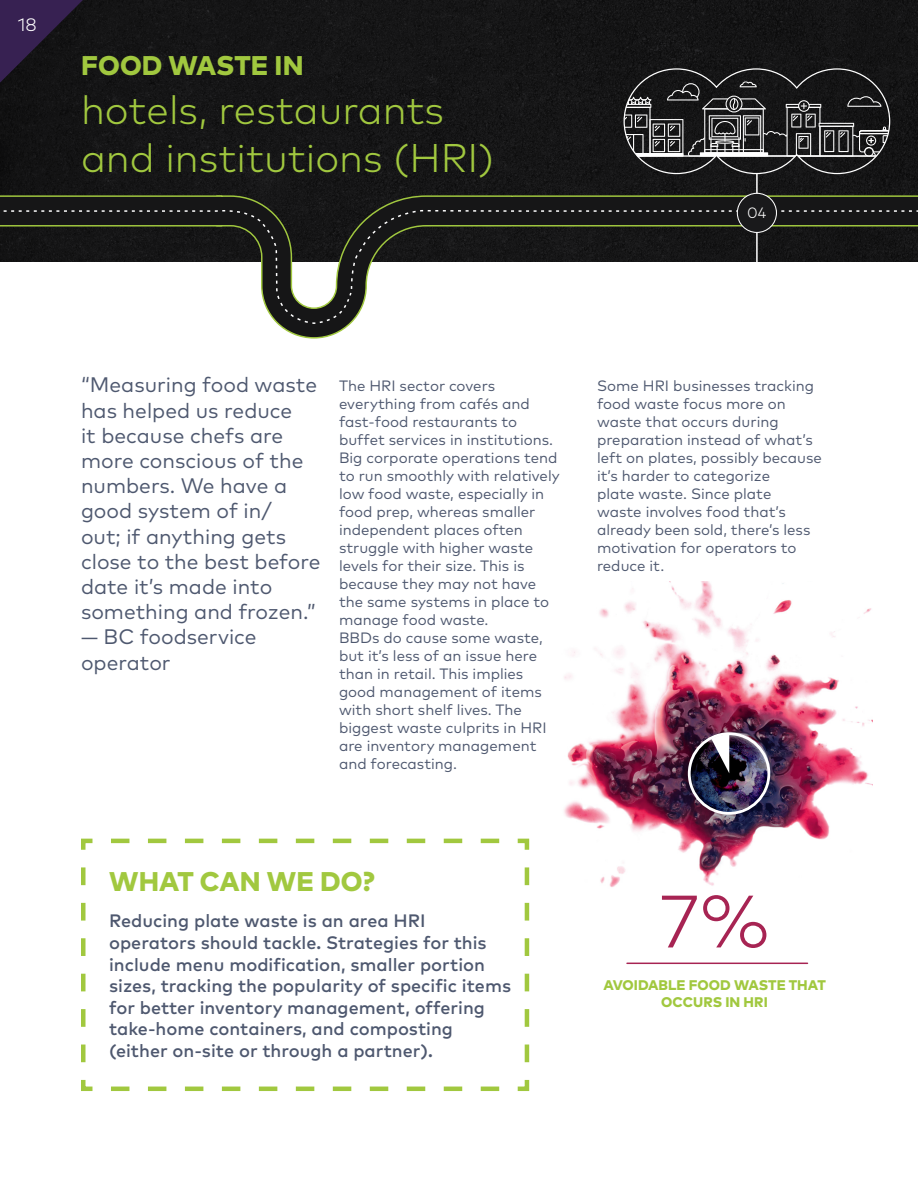
<style>
.page{position:relative;width:918px;height:1188px;background:#fff}
.page>*{position:absolute;margin:0;border:0;box-sizing:border-box;transform-origin:0 0}
.t1{font:300 73.95px "Mark OT";color:#a72453}
.t2{font:300 40.05px/48px "Mark OT";color:#a1c83f}
.t3{font:800 27px "Mark OT";letter-spacing:.005em;color:#a1c83f}
.t4{font:21px/25.2px "Mark OT";color:#4e586f}
.t5{font:500 18px/21.6px "Mark OT";color:#4e586f}
.t6{font:300 18px "Mark OT";color:#fff}
.t7{font:15px/18px "Mark OT";color:#4e586f}
.t8{font:300 15px "Mark OT";color:#fff}
.t9{font:800 13.95px/16.8px "Mark OT";letter-spacing:.005em;color:#a1c83f;text-align:center}
</style>
<div class="page">
<img style="left:564px;top:581px;width:309px;height:306px">
<img style="left:689px;top:734px;width:80px;height:79px;border-radius:40px">
<div style="left:688px;top:732px;width:82px;height:83px;border:3px solid #fff;border-radius:50%"></div>
<svg style="left:711px;top:735px;width:18px;height:38px"></svg>
<div style="left:0;top:0;width:918px;height:261px;background:#19191a"></div>
<hr style="left:513px;top:195px;width:405px;height:2px;background:#a1c83f">
<svg style="left:0;top:195px;width:513px;height:144px"></svg>
<svg style="left:0;top:209px;width:918px;height:116px"></svg>
<hr style="left:756px;top:174px;width:2px;height:89px;background:#fff">
<div style="left:737px;top:193px;width:39px;height:39px;background:#19191b;border-radius:50%"></div>
<div style="left:737px;top:193px;width:40px;height:40px;border:1px solid #fff;border-radius:50%"></div>
<svg style="left:623px;top:68px;width:268px;height:107px"></svg>
<hr style="left:627px;top:963px;width:181px;height:1px;background:#a72453">
<svg style="left:81px;top:838px;width:449px;height:253px"></svg>
<svg style="left:0;top:0;width:83px;height:83px"></svg>
<p class="t6" style="left:18px;top:14px;width:20px">18</p>
<h3 class="t3" style="left:81px;top:48px;width:224px">FOOD WASTE IN</h3>
<h2 class="t2" style="left:81px;top:85px;width:415px">hotels, restaurants and institutions (HRI)</h2>
<p class="t8" style="left:747px;top:204px;width:21px">04</p>
<h3 class="t4" style="left:81px;top:372px;width:241px">“Measuring food waste has helped us reduce<br>it because chefs are more conscious of the numbers. We have a good system of in/<br>out; if anything gets close to the best before date it’s made into something and frozen.”</h3>
<h3 class="t4" style="left:81px;top:624px;width:177px">— BC foodservice operator</h3>
<p class="t7" style="left:339px;top:376px;width:222px">The HRI sector covers everything from cafés and fast-food restaurants to buffet services in institutions.<br>Big corporate operations tend to run smoothly with relatively low food waste, especially in food prep, whereas smaller independent places often struggle with higher waste levels for their size. This is because they may not have the same systems in place to manage food waste.<br>BBDs do cause some waste, but it’s less of an issue here than in retail. This implies good management of items with short shelf lives. The biggest waste culprits in HRI are inventory management and forecasting.</p>
<p class="t7" style="left:597px;top:376px;width:226px">Some HRI businesses tracking food waste focus more on waste that occurs during preparation instead of what’s left on plates, possibly because it’s harder to categorize<br>plate waste. Since plate<br>waste involves food that’s already been sold, there’s less motivation for operators to reduce it.</p>
<h3 class="t3" style="left:109px;top:864px;width:267px">WHAT CAN WE DO?</h3>
<p class="t5" style="left:109px;top:910px;width:404px">Reducing plate waste is an area HRI operators should tackle. Strategies for this include menu modification, smaller portion sizes, tracking the popularity of specific items for better inventory management, offering take-home containers, and composting (either on-site or through a partner).</p>
<h1 class="t1" style="left:659px;top:877px;width:113px">7%</h1>
<p class="t9" style="left:603px;top:976px;width:224px">AVOIDABLE FOOD WASTE THAT<br>OCCURS IN HRI</p>
</div>
